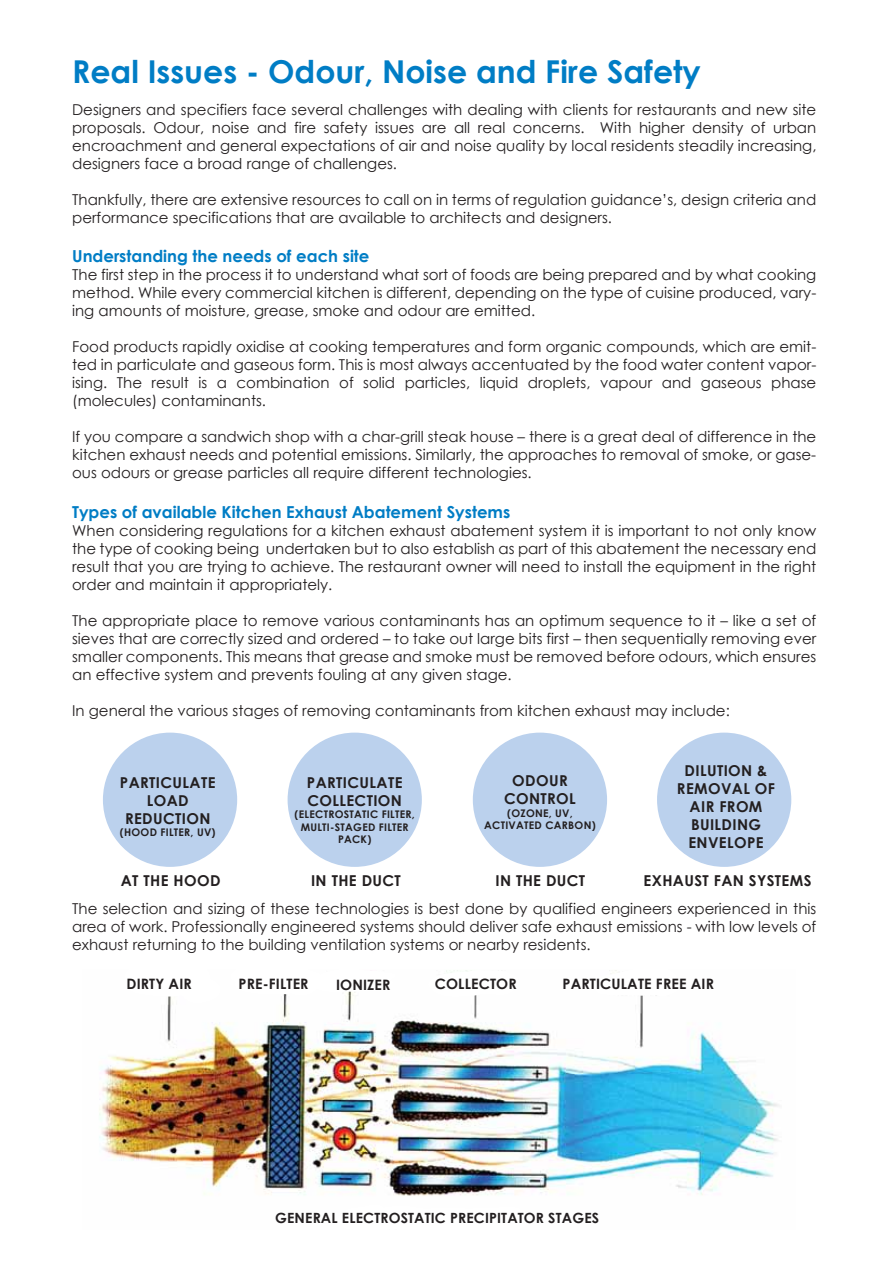
<style>
.page{position:relative;width:893px;height:1263px;background:#fff}
.page>*{position:absolute;margin:0;border:0;box-sizing:border-box;transform-origin:0 0}
.t1{font:700 31.5px "Century Gothic";color:#007dc5}
.t2{font:700 16.5px "Century Gothic";color:#007dc5}
.t3{font:15px/18px "Century Gothic";color:#231f20;text-align:justify}
.t4{font:700 15px/18px "Century Gothic";letter-spacing:.025em;color:#231f20;text-align:center}
.t5{font:700 14.4px "Century Gothic";letter-spacing:.01em;color:#231f20}
.t6{font:700 14.1px "Century Gothic";letter-spacing:.01em;color:#231f20}
.t7{font:700 10.5px/12.6px "Century Gothic";letter-spacing:.025em;color:#231f20;text-align:center}
</style>
<div class="page">
<img style="left:99px;top:998px;width:680px;height:198px">
<svg style="left:120px;top:991px;width:278px;height:16px"></svg>
<svg style="left:423px;top:970px;width:97px;height:29px"></svg>
<div style="left:103px;top:733px;width:134px;height:134px;background:#bbd1ed;border-radius:50%"></div>
<div style="left:288px;top:733px;width:134px;height:134px;background:#bbd1ed;border-radius:50%"></div>
<div style="left:473px;top:733px;width:134px;height:134px;background:#bbd1ed;border-radius:50%"></div>
<div style="left:657px;top:733px;width:134px;height:134px;background:#bbd1ed;border-radius:50%"></div>
<h1 class="t1" style="left:72px;top:48px;width:630px">Real Issues - Odour, Noise and Fire Safety</h1>
<p class="t3" style="left:72px;top:100px;width:746px">Designers and specifiers face several challenges with dealing with clients for restaurants and new site proposals. Odour, noise and fire safety issues are all real concerns. With higher density of urban encroachment and general expectations of air and noise quality by local residents steadily increasing, designers face a broad range of challenges.</p>
<p class="t3" style="left:72px;top:190px;width:746px">Thankfully, there are extensive resources to call on in terms of regulation guidance’s, design criteria and performance specifications that are available to architects and designers.</p>
<p class="t2" style="left:72px;top:244px;width:299px">Understanding the needs of each site</p>
<p class="t3" style="left:72px;top:266px;width:746px">The first step in the process it to understand what sort of foods are being prepared and by what cooking method. While every commercial kitchen is different, depending on the type of cuisine produced, vary&shy;ing amounts of moisture, grease, smoke and odour are emitted.</p>
<p class="t3" style="left:72px;top:338px;width:746px">Food products rapidly oxidise at cooking temperatures and form organic compounds, which are emit&shy;ted in particulate and gaseous form. This is most always accentuated by the food water content vapor&shy;ising. The result is a combination of solid particles, liquid droplets, vapour and gaseous phase (molecules) contaminants.</p>
<p class="t3" style="left:72px;top:428px;width:746px">If you compare a sandwich shop with a char-grill steak house – there is a great deal of difference in the kitchen exhaust needs and potential emissions. Similarly, the approaches to removal of smoke, or gase&shy;ous odours or grease particles all require different technologies.</p>
<p class="t2" style="left:72px;top:500px;width:440px">Types of available Kitchen Exhaust Abatement Systems</p>
<p class="t3" style="left:72px;top:521px;width:746px">When considering regulations for a kitchen exhaust abatement system it is important to not only know the type of cooking being undertaken but to also establish as part of this abatement the necessary end result that you are trying to achieve. The restaurant owner will need to install the equipment in the right order and maintain it appropriately.</p>
<p class="t3" style="left:72px;top:611px;width:746px">The appropriate place to remove various contaminants has an optimum sequence to it – like a set of sieves that are correctly sized and ordered – to take out large bits first – then sequentially removing ever smaller components. This means that grease and smoke must be removed before odours, which ensures an effective system and prevents fouling at any given stage.</p>
<p class="t3" style="left:72px;top:701px;width:659px">In general the various stages of removing contaminants from kitchen exhaust may include:</p>
<p class="t4" style="left:120px;top:772px;width:97px">PARTICULATE<br>LOAD<br>REDUCTION</p>
<p class="t7" style="left:120px;top:826px;width:97px">(HOOD FILTER, UV)</p>
<p class="t4" style="left:307px;top:772px;width:97px;text-align:left">PARTICULATE<br>COLLECTION</p>
<p class="t7" style="left:295px;top:808px;width:122px">(ELECTROSTATIC FILTER,<br>MULTI-STAGED FILTER<br>PACK)</p>
<p class="t4" style="left:504px;top:771px;width:73px">ODOUR<br>CONTROL</p>
<p class="t7" style="left:484px;top:806px;width:113px">(OZONE, UV,<br>ACTIVATED CARBON)</p>
<p class="t4" style="left:677px;top:760px;width:100px">DILUTION &amp;<br>REMOVAL OF<br>AIR FROM<br>BUILDING<br>ENVELOPE</p>
<p class="t4" style="left:121px;top:871px;width:101px">AT THE HOOD</p>
<p class="t4" style="left:311px;top:871px;width:91px">IN THE DUCT</p>
<p class="t4" style="left:495px;top:871px;width:91px">IN THE DUCT</p>
<p class="t4" style="left:644px;top:871px;width:169px">EXHAUST FAN SYSTEMS</p>
<p class="t3" style="left:72px;top:899px;width:746px">The selection and sizing of these technologies is best done by qualified engineers experienced in this area of work. Professionally engineered systems should deliver safe exhaust emissions - with low levels of exhaust returning to the building ventilation systems or nearby residents.</p>
<p class="t5" style="left:127px;top:973px;width:67px">DIRTY AIR</p>
<p class="t5" style="left:239px;top:973px;width:72px">PRE-FILTER</p>
<p class="t5" style="left:336px;top:973px;width:56px">IONIZER</p>
<p class="t5" style="left:435px;top:973px;width:83px">COLLECTOR</p>
<p class="t5" style="left:563px;top:973px;width:153px">PARTICULATE FREE AIR</p>
<p class="t6" style="left:275px;top:1208px;width:325px">GENERAL ELECTROSTATIC PRECIPITATOR STAGES</p>
</div>
